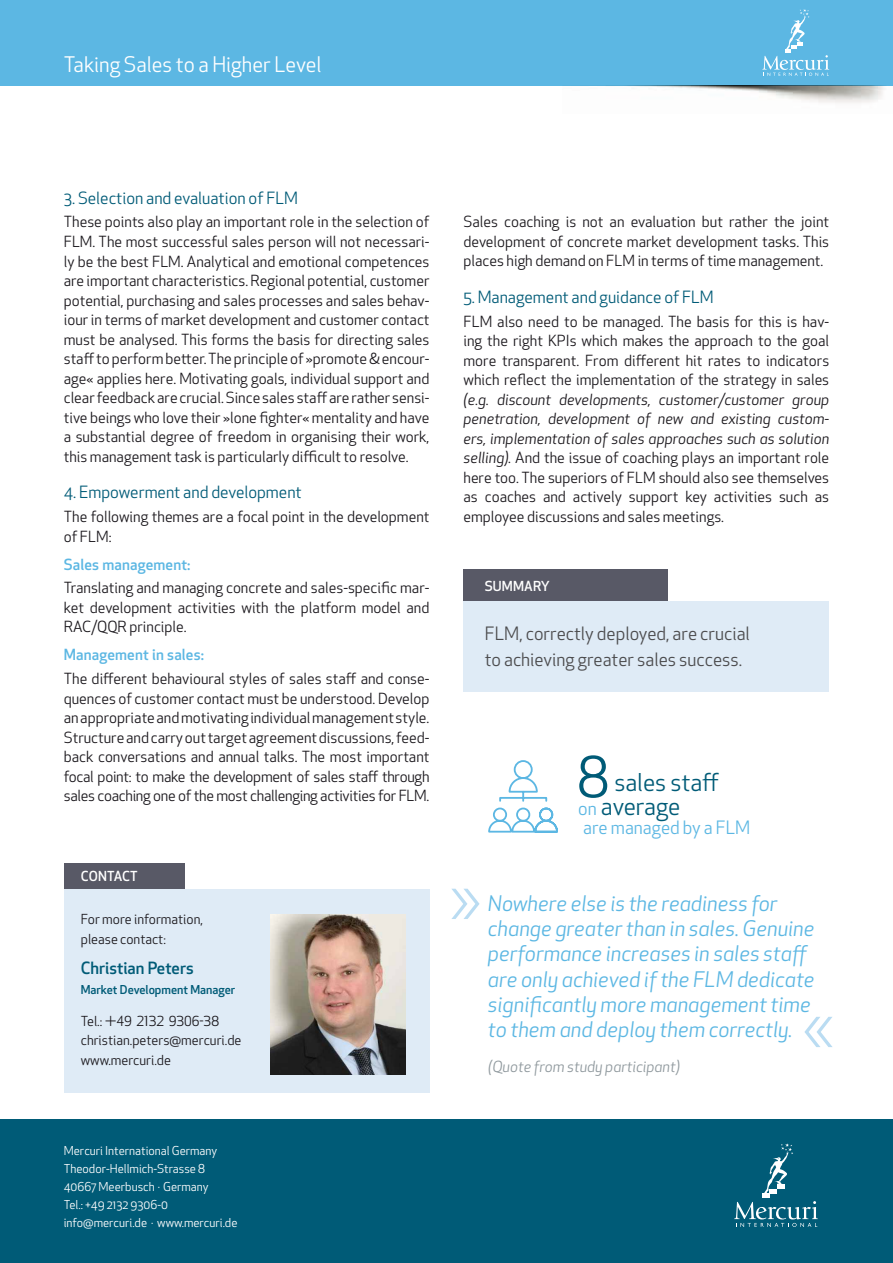
<style>
.page{position:relative;width:893px;height:1263px;background:#fff}
.page>*{position:absolute;margin:0;border:0;box-sizing:border-box;transform-origin:0 0}
.t1{font:300 84.15px "Myriad Pro";color:#badcf2}
.t2{font:55.35px "Apex New";color:#005b77}
.t3{font:24px/23.9px "Apex New";color:#005b77}
.t4{font:italic 21px/25.2px "Apex New";color:#5cb7e3}
.t5{font:21px "Apex New";color:#fff}
.t6{font:18px/25.5px "Apex New";color:#4c4c4e}
.t7{font:18px "Apex New";color:#5cb7e3}
.t8{font:16.5px "Apex New";color:#005b77}
.t9{font:500 16.5px "Apex New";color:#005b77}
.t10{font:15px/19.5px "Apex New";color:#1a171c;text-align:justify}
.t11{font:500 15px "Apex New";letter-spacing:.01em;color:#5cb7e3}
.t12{font:italic 15px "Apex New";color:#90999e}
.t13{font:13.5px/19.5px "Apex New";color:#1a171c}
.t14{font:500 13.5px "Apex New";letter-spacing:.01em;color:#fff}
.t15{font:12px/18px "Apex New";color:#fff}
.t16{font:500 12px "Apex New";color:#005b77}
.s1{font-style:italic}
.s2{font-size:18px;color:#5cb7e3}
</style>
<div class="page">
<div style="left:0;top:0;width:893px;height:85px;background:#5cb7e3"></div>
<svg style="left:762px;top:9px;width:67px;height:67px"></svg>
<img style="left:562px;top:85px;width:331px;height:18px">
<div style="left:0;top:1120px;width:893px;height:143px;background:#005b77"></div>
<div style="left:762px;top:1193px;width:8px;height:5px;background:#fff"></div>
<svg style="left:734px;top:1201px;width:84px;height:26px"></svg>
<svg style="left:764px;top:1143px;width:29px;height:50px"></svg>
<div style="left:64px;top:889px;width:365px;height:203px;background:#dfebf6"></div>
<img style="left:271px;top:914px;width:134px;height:161px">
<div style="left:64px;top:863px;width:120px;height:26px;background:#585966"></div>
<div style="left:463px;top:570px;width:205px;height:31px;background:#585966"></div>
<div style="left:463px;top:601px;width:366px;height:90px;background:#dfebf6"></div>
<svg style="left:488px;top:760px;width:70px;height:73px"></svg>
<h3 class="t5" style="left:64px;top:51px;width:259px">Taking Sales to a Higher Level</h3>
<p class="t8" style="left:64px;top:187px;width:236px">3. Selection and evaluation of FLM</p>
<p class="t10" style="left:64px;top:212px;width:367px">These points also play an important role in the selection of FLM. The most successful sales person will not necessari&shy;ly be the best FLM. Analytical and emotional competences are important characteristics. Regional potential, customer potential, purchasing and sales processes and sales behav&shy;iour in terms of market development and customer contact must be analysed. This forms the basis for directing sales staff to perform better. The principle of »promote &amp; encour&shy;age« applies here. Motivating goals, individual support and clear feedback are crucial. Since sales staff are rather sensi&shy;tive beings who love their »lone fighter« mentality and have a substantial degree of freedom in organising their work, this management task is particularly difficult to resolve.</p>
<p class="t8" style="left:64px;top:482px;width:239px">4. Empowerment and development</p>
<p class="t10" style="left:64px;top:507px;width:367px">The following themes are a focal point in the development of FLM:</p>
<p class="t11" style="left:64px;top:554px;width:128px">Sales management:</p>
<p class="t10" style="left:64px;top:578px;width:367px">Translating and managing concrete and sales-specific mar&shy;ket development activities with the platform model and RAC/QQR principle.</p>
<p class="t11" style="left:64px;top:645px;width:142px">Management in sales:</p>
<p class="t10" style="left:64px;top:669px;width:367px">The different behavioural styles of sales staff and conse&shy;quences of customer contact must be understood. Develop an appropriate and motivating individual management style.<br>Structure and carry out target agreement discussions, feed&shy;back conversations and annual talks. The most important focal point: to make the development of sales staff through sales coaching one of the most challenging activities for FLM.</p>
<p class="t14" style="left:81px;top:867px;width:58px">CONTACT</p>
<p class="t13" style="left:81px;top:910px;width:124px">For more information, please contact:</p>
<p class="t9" style="left:81px;top:957px;width:114px">Christian Peters</p>
<p class="t16" style="left:81px;top:981px;width:156px">Market Development Manager</p>
<p class="t13" style="left:81px;top:1011px;width:162px">Tel.: +49 2132 9306-38 christian.peters@mercuri.de www.mercuri.de</p>
<p class="t10" style="left:463px;top:212px;width:367px">Sales coaching is not an evaluation but rather the joint development of concrete market development tasks. This places high demand on FLM in terms of time management.</p>
<p class="t8" style="left:463px;top:286px;width:252px">5. Management and guidance of FLM</p>
<p class="t10" style="left:463px;top:311px;width:367px">FLM also need to be managed. The basis for this is hav&shy;ing the right KPIs which makes the approach to the goal more transparent. From different hit rates to indicators which reflect the implementation of the strategy in sales</p>
<p class="t10" style="left:463px;top:389px;width:367px"><span class="s1">(e.g. discount developments, customer/customer group penetration, development of new and existing custom&shy;ers, implementation of sales approaches such as solution selling).</span> And the issue of coaching plays an important role here too. The superiors of FLM should also see themselves as coaches and actively support key activities such as employee discussions and sales meetings.</p>
<p class="t14" style="left:485px;top:577px;width:67px">SUMMARY</p>
<p class="t6" style="left:485px;top:621px;width:267px">FLM, correctly deployed, are crucial to achieving greater sales success.</p>
<h2 class="t2" style="left:577px;top:742px;width:33px">8</h2>
<h3 class="t3" style="left:578px;top:770px;width:142px;text-indent:36px">sales staff <span class="s2">on</span> average</h3>
<p class="t7" style="left:583px;top:815px;width:169px">are managed by a FLM</p>
<h1 class="t1" style="left:449px;top:857px;width:34px">»</h1>
<h3 class="t4" style="left:488px;top:891px;width:328px">Nowhere else is the readiness for change greater than in sales. Genuine performance increases in sales staff are only achieved if the FLM dedicate significantly more management time to them and deploy them correctly.</h3>
<p class="t12" style="left:488px;top:1057px;width:193px">(Quote from study participant)</p>
<h1 class="t1" style="left:834px;top:1079px;width:34px;rotate:-180deg">»</h1>
<p class="t15" style="left:64px;top:1141px;width:175px">Mercuri International Germany<br>Theodor-Hellmich-Strasse 8<br>40667 Meerbusch · Germany<br>Tel.: +49 2132 9306-0 info@mercuri.de · www.mercuri.de</p>
</div>
